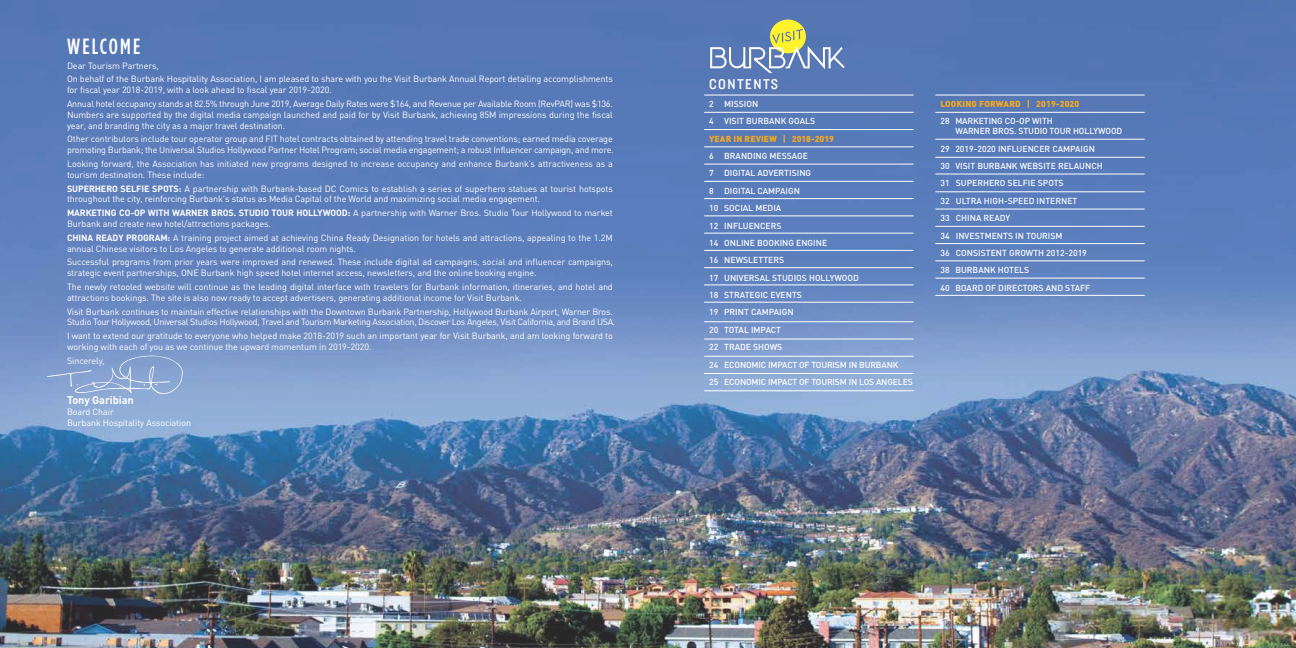
<style>
.page{position:relative;width:1296px;height:648px;background:#fff}
.page>*{position:absolute;margin:0;border:0;box-sizing:border-box;transform-origin:0 0}
.t1{font:500 condensed 22px "Gotham HTF";letter-spacing:.1em;color:#fff}
.t2{font:14.6px "Knockout HTF30 Junior Welterwt";letter-spacing:.1em;color:#fff}
.t3{font:700 11px "DIN";letter-spacing:-.01em;color:#fff}
.t4{font:9px/10.8px "DIN";letter-spacing:-.01em;color:#fff}
.t5{font:500 8.7px/17.4px "DIN";color:#fff}
.t6{font:900 8.6px "DIN";letter-spacing:.015em;color:#f4a81d}
.s1{font-weight:700}
.s2{font-size:8.7px}
</style>
<div class="page">
<img style="left:0;top:0;width:1296px;height:648px">
<svg style="left:47px;top:356px;width:136px;height:38px;background:#8ea8d3"></svg>
<hr style="left:705px;top:95px;width:208px;height:1px;background:#fff">
<hr style="left:705px;top:112px;width:208px;height:1px;background:#fff">
<hr style="left:705px;top:129px;width:208px;height:1px;background:#fff">
<hr style="left:705px;top:147px;width:208px;height:1px;background:#fff">
<hr style="left:705px;top:164px;width:208px;height:1px;background:#fff">
<hr style="left:705px;top:216px;width:208px;height:1px;background:#fff">
<hr style="left:705px;top:233px;width:208px;height:1px;background:#fff">
<hr style="left:705px;top:250px;width:208px;height:1px;background:#fff">
<hr style="left:705px;top:267px;width:208px;height:1px;background:#fff">
<hr style="left:705px;top:285px;width:208px;height:1px;background:#fff">
<hr style="left:705px;top:302px;width:208px;height:1px;background:#fff">
<hr style="left:705px;top:322px;width:208px;height:1px;background:#fff">
<hr style="left:705px;top:181px;width:208px;height:1px;background:#fff">
<hr style="left:705px;top:198px;width:208px;height:1px;background:#fff">
<hr style="left:705px;top:339px;width:208px;height:1px;background:#fff">
<hr style="left:705px;top:356px;width:208px;height:1px;background:#fff">
<hr style="left:705px;top:373px;width:208px;height:1px;background:#fff">
<hr style="left:705px;top:391px;width:208px;height:1px;background:#fff">
<svg style="left:710px;top:20px;width:135px;height:53px;background:#7d95ad"></svg>
<hr style="left:936px;top:95px;width:208px;height:1px;background:#fff">
<hr style="left:936px;top:112px;width:208px;height:1px;background:#fff">
<hr style="left:936px;top:139px;width:208px;height:1px;background:#fff">
<hr style="left:936px;top:157px;width:208px;height:1px;background:#fff">
<hr style="left:936px;top:174px;width:208px;height:1px;background:#fff">
<hr style="left:936px;top:209px;width:208px;height:1px;background:#fff">
<hr style="left:936px;top:226px;width:208px;height:1px;background:#fff">
<hr style="left:936px;top:243px;width:208px;height:1px;background:#fff">
<hr style="left:936px;top:261px;width:208px;height:1px;background:#fff">
<hr style="left:936px;top:278px;width:208px;height:1px;background:#fff">
<hr style="left:936px;top:295px;width:208px;height:1px;background:#fff">
<hr style="left:936px;top:192px;width:208px;height:1px;background:#fff">
<h1 class="t1" style="left:67px;top:34px;width:75px">WELCOME</h1>
<p class="t4" style="left:67px;top:58px;width:547px;line-height:13.8px">Dear Tourism Partners,<br>On behalf of the Burbank Hospitality Association, I am pleased to share with you the Visit Burbank Annual Report detailing accomplishments</p>
<p class="t4" style="left:67px;top:83px;width:547px;line-height:13.8px">for fiscal year 2018-2019, with a look ahead to fiscal year 2019-2020.<br>Annual hotel occupancy stands at 82.5% through June 2019, Average Daily Rates were $164, and Revenue per Available Room (RevPAR) was $136.</p>
<p class="t4" style="left:67px;top:109px;width:547px">Numbers are supported by the digital media campaign launched and paid for by Visit Burbank, achieving 85M impressions during the fiscal year, and branding the city as a major travel destination.</p>
<p class="t4" style="left:67px;top:134px;width:548px">Other contributors include tour operator group and FIT hotel contracts obtained by attending travel trade conventions; earned media coverage promoting Burbank; the Universal Studios Hollywood Partner Hotel Program; social media engagement; a robust Influencer campaign, and more.</p>
<p class="t4" style="left:67px;top:158px;width:547px">Looking forward, the Association has initiated new programs designed to increase occupancy and enhance Burbank’s attractiveness as a tourism destination. These include:</p>
<p class="t4" style="left:67px;top:183px;width:547px"><span class="s1">SUPERHERO SELFIE SPOTS:</span> A partnership with Burbank-based DC Comics to establish a series of superhero statues at tourist hotspots throughout the city, reinforcing Burbank's status as Media Capital of the World and maximizing social media engagement.</p>
<p class="t4" style="left:67px;top:207px;width:547px"><span class="s1">MARKETING CO-OP WITH WARNER BROS. STUDIO TOUR HOLLYWOOD:</span> A partnership with Warner Bros. Studio Tour Hollywood to market<br>Burbank and create new hotel/attractions packages.</p>
<p class="t4" style="left:67px;top:232px;width:547px"><span class="s1">CHINA READY PROGRAM:</span> A training project aimed at achieving China Ready Designation for hotels and attractions, appealing to the 1.2M annual Chinese visitors to Los Angeles to generate additional room nights.</p>
<p class="t4" style="left:67px;top:257px;width:547px">Successful programs from prior years were improved and renewed. These include digital ad campaigns, social and influencer campaigns, strategic event partnerships, ONE Burbank high speed hotel internet access, newsletters, and the online booking engine.</p>
<p class="t4" style="left:67px;top:281px;width:547px">The newly retooled website will continue as the leading digital interface with travelers for Burbank information, itineraries, and hotel and attractions bookings. The site is also now ready to accept advertisers, generating additional income for Visit Burbank.</p>
<p class="t4" style="left:67px;top:306px;width:550px">Visit Burbank continues to maintain effective relationships with the Downtown Burbank Partnership, Hollywood Burbank Airport, Warner Bros.<br>Studio Tour Hollywood, Universal Studios Hollywood, Travel and Tourism Marketing Association, Discover Los Angeles, Visit California, and Brand USA.</p>
<p class="t4" style="left:67px;top:330px;width:547px">I want to extend our gratitude to everyone who helped make 2018-2019 such an important year for Visit Burbank, and am looking forward to working with each of you as we continue the upward momentum in 2019-2020.</p>
<p class="t4" style="left:67px;top:355px;width:39px">Sincerely,</p>
<p class="t3" style="left:67px;top:393px;width:68px">Tony Garibian</p>
<p class="t4" style="left:67px;top:406px;width:126px">Board Chair<br>Burbank Hospitality Association</p>
<h2 class="t2" style="left:709px;top:76px;width:70px">CONTENTS</h2>
<p class="t5" style="left:709px;top:95px;width:107px">2 MISSION<br>4 VISIT BURBANK GOALS</p>
<p class="t6" style="left:709px;top:133px;width:126px">YEAR IN REVIEW <span class="s2">| 2018-2019</span></p>
<p class="t5" style="left:709px;top:147px;width:205px">6 BRANDING MESSAGE<br>7 DIGITAL ADVERTISING<br>8 DIGITAL CAMPAIGN<br>10 SOCIAL MEDIA<br>12 INFLUENCERS<br>14 ONLINE BOOKING ENGINE<br>16 NEWSLETTERS<br>17 UNIVERSAL STUDIOS HOLLYWOOD<br>18 STRATEGIC EVENTS<br>19 PRINT CAMPAIGN<br>20 TOTAL IMPACT<br>22 TRADE SHOWS<br>24 ECONOMIC IMPACT OF TOURISM IN BURBANK<br>25 ECONOMIC IMPACT OF TOURISM IN LOS ANGELES</p>
<p class="t6" style="left:940px;top:98px;width:140px">LOOKING FORWARD | 2019-2020</p>
<p class="t5" style="left:955px;top:116px;width:168px;line-height:10.1px;text-indent:-15px">28 MARKETING CO-OP WITH<br>WARNER BROS. STUDIO TOUR HOLLYWOOD</p>
<p class="t5" style="left:940px;top:140px;width:164px">29 2019-2020 INFLUENCER CAMPAIGN<br>30 VISIT BURBANK WEBSITE RELAUNCH<br>31 SUPERHERO SELFIE SPOTS<br>32 ULTRA HIGH-SPEED INTERNET<br>33 CHINA READY<br>34 INVESTMENTS IN TOURISM<br>36 CONSISTENT GROWTH 2012-2019<br>38 BURBANK HOTELS<br>40 BOARD OF DIRECTORS AND STAFF</p>
</div>
